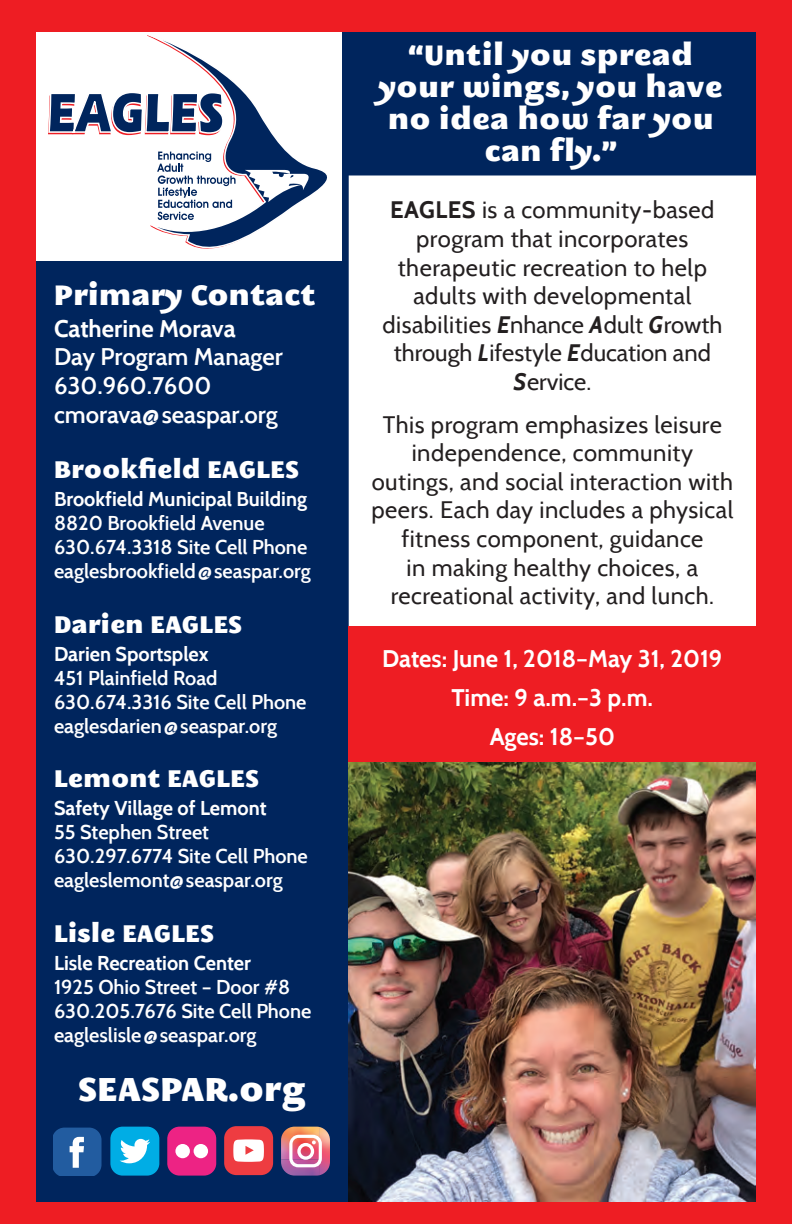
<style>
.page{position:relative;width:792px;height:1224px;background:#ee1d23}
.page>*{position:absolute;margin:0;border:0;box-sizing:border-box;transform-origin:0 0}
.t1{font:33px "M Egalopolis Extra";letter-spacing:.02em;color:#fff}
.t2{font:28px/32px "M Egalopolis Extra";letter-spacing:.03em;color:#fff;text-align:center}
.t3{font:700 24px "Cabin";color:#fff}
.t4{font:24px "M Egalopolis Extra";letter-spacing:.02em;color:#fff}
.t5{font:600 24px "Cabin";color:#fff}
.t6{font:23.8px/28.6px "Cabin";letter-spacing:.02em;color:#231f20;text-align:center}
.t7{font:600 20px "Cabin";color:#fff}
.t8{font:700 20px "Cabin";color:#fff}
.s1{font-weight:700}
.s2{font-weight:700;font-style:italic}
</style>
<div class="page">
<div style="left:36px;top:32px;width:720px;height:1169px;background:#00255d"></div>
<div style="left:350px;top:176px;width:405px;height:449px;background:#fff"></div>
<div style="left:349px;top:176px;width:407px;height:450px;border:2px solid #fff"></div>
<div style="left:36px;top:32px;width:306px;height:229px;background:#fff"></div>
<svg style="left:48px;top:35px;width:279px;height:214px"></svg>
<div style="left:349px;top:626px;width:407px;height:137px;background:#ee1d23"></div>
<svg style="left:54px;top:1128px;width:48px;height:47px"></svg>
<div style="left:110px;top:1127px;width:49px;height:49px;background:#00ade5;border-radius:12px"></div>
<svg style="left:120px;top:1139px;width:30px;height:24px"></svg>
<div style="left:167px;top:1127px;width:49px;height:49px;background:#ed2384;border-radius:12px"></div>
<div style="left:175px;top:1144px;width:15px;height:14px;background:#fff;border-radius:50%"></div>
<div style="left:194px;top:1144px;width:14px;height:14px;background:#fff;border-radius:50%"></div>
<div style="left:224px;top:1126px;width:49px;height:49px;background:#ee3c41;border-radius:12px"></div>
<svg style="left:233px;top:1139px;width:31px;height:23px"></svg>
<img style="left:281px;top:1127px;width:49px;height:49px">
<svg style="left:289px;top:1135px;width:33px;height:32px"></svg>
<img style="left:348px;top:763px;width:408px;height:438px">
<p class="t2" style="left:54px;top:278px;width:263px">Primary Contact</p>
<p class="t3" style="left:54px;top:314px;width:183px">Catherine Morava</p>
<p class="t5" style="left:54px;top:342px;width:230px">Day Program Manager</p>
<p class="t5" style="left:54px;top:371px;width:159px">630.960.7600</p>
<p class="t5" style="left:54px;top:400px;width:225px">cmorava@seaspar.org</p>
<p class="t4" style="left:54px;top:452px;width:246px">Brookfield EAGLES</p>
<p class="t8" style="left:54px;top:487px;width:255px">Brookfield Municipal Building</p>
<p class="t7" style="left:54px;top:511px;width:212px">8820 Brookfield Avenue</p>
<p class="t7" style="left:54px;top:535px;width:255px">630.674.3318 Site Cell Phone</p>
<p class="t7" style="left:54px;top:559px;width:258px">eaglesbrookfield@seaspar.org</p>
<p class="t4" style="left:54px;top:606px;width:189px">Darien EAGLES</p>
<p class="t8" style="left:54px;top:641px;width:156px">Darien Sportsplex</p>
<p class="t7" style="left:54px;top:665px;width:165px">451 Plainfield Road</p>
<p class="t7" style="left:54px;top:689px;width:254px">630.674.3316 Site Cell Phone</p>
<p class="t7" style="left:54px;top:713px;width:225px">eaglesdarien@seaspar.org</p>
<p class="t4" style="left:54px;top:761px;width:206px">Lemont EAGLES</p>
<p class="t8" style="left:54px;top:796px;width:214px">Safety Village of Lemont</p>
<p class="t7" style="left:54px;top:820px;width:157px">55 Stephen Street</p>
<p class="t7" style="left:54px;top:844px;width:255px">630.297.6774 Site Cell Phone</p>
<p class="t7" style="left:54px;top:868px;width:230px">eagleslemont@seaspar.org</p>
<p class="t4" style="left:54px;top:916px;width:161px">Lisle EAGLES</p>
<p class="t8" style="left:54px;top:951px;width:199px">Lisle Recreation Center</p>
<p class="t7" style="left:54px;top:975px;width:238px">1925 Ohio Street – Door #8</p>
<p class="t7" style="left:54px;top:999px;width:259px">630.205.7676 Site Cell Phone</p>
<p class="t7" style="left:54px;top:1023px;width:204px">eagleslisle@seaspar.org</p>
<p class="t1" style="left:78px;top:1065px;width:229px">SEASPAR.org</p>
<p class="t2" style="left:379px;top:38px;width:345px">“Until you spread your wings, you have no idea how far you can fly.”</p>
<p class="t6" style="left:382px;top:196px;width:341px"><span class="s1">EAGLES</span> is a community-based program that incorporates therapeutic recreation to help adults with developmental disabilities <span class="s2">E</span>nhance <span class="s2">A</span>dult <span class="s2">G</span>rowth through <span class="s2">L</span>ifestyle <span class="s2">E</span>ducation and<br><span class="s2">S</span>ervice.</p>
<p class="t6" style="left:371px;top:410px;width:363px">This program emphasizes leisure independence, community outings, and social interaction with peers. Each day includes a physical fitness component, guidance<br>in making healthy choices, a recreational activity, and lunch.</p>
<p class="t3" style="left:382px;top:644px;width:342px">Dates: June 1, 2018–May 31, 2019</p>
<p class="t3" style="left:452px;top:683px;width:203px">Time: 9 a.m.–3 p.m.</p>
<p class="t3" style="left:490px;top:722px;width:127px">Ages: 18–50</p>
</div>
